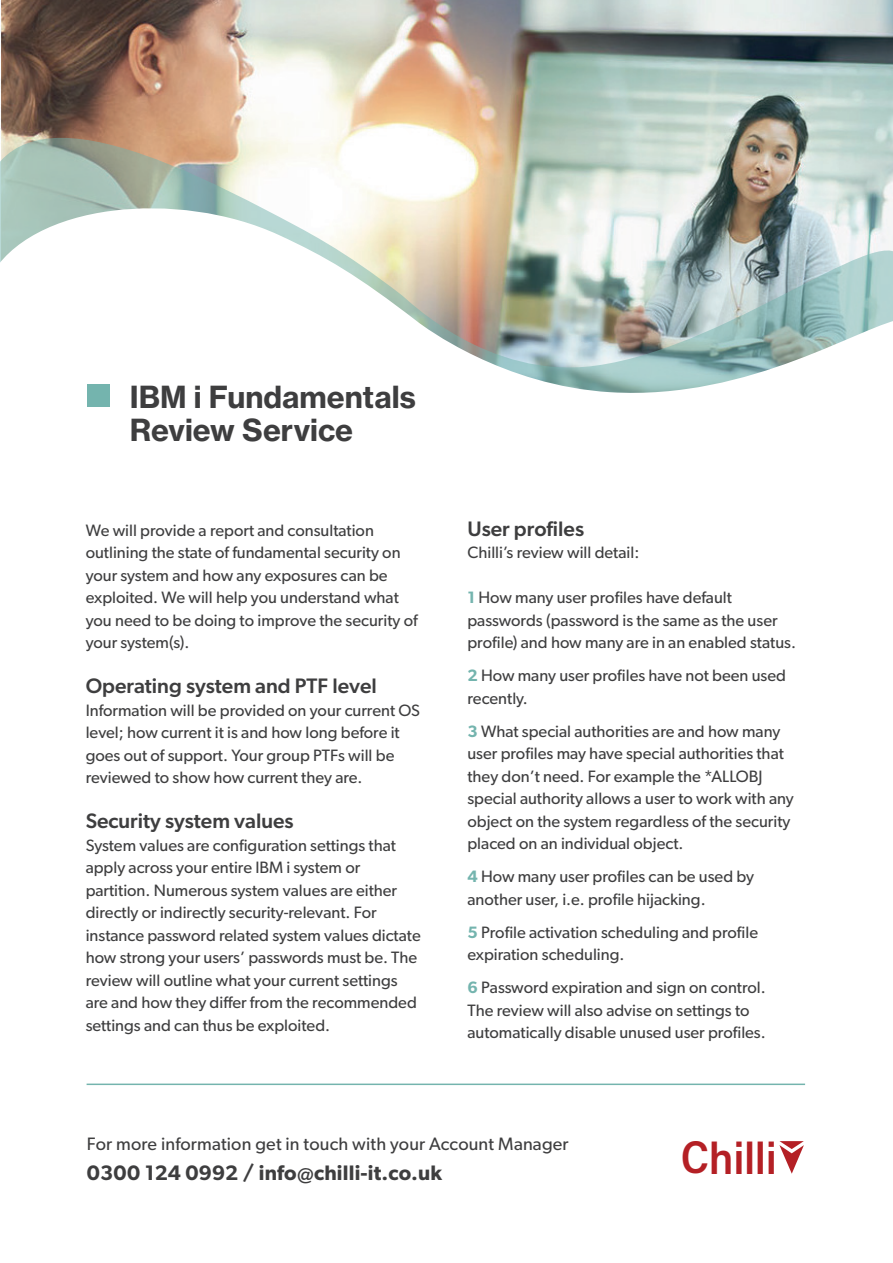
<style>
.page{position:relative;width:893px;height:1263px;background:#fff}
.page>*{position:absolute;margin:0;border:0;box-sizing:border-box;transform-origin:0 0}
.t1{font:30px/33px "N Haas Grotesk TX Pro 75 Bd";color:#3e3e3f}
.t2{font:500 21px "Gibson";color:#3e3e3f}
.t3{font:600 21px "Gibson";letter-spacing:.01em;color:#3e3e3f}
.t4{font:18px "Gibson";letter-spacing:.01em;color:#3e3e3f}
.t5{font:16.5px/22.5px "Gibson";color:#3e3e3f}
.s1{font-weight:600;color:#74b4ae}
</style>
<div class="page">
<img style="left:1px;top:0;width:892px;height:138px">
<svg style="left:0;top:138px;width:893px;height:51px"></svg>
<img style="left:0;top:189px;width:893px;height:218px">
<hr style="left:87px;top:1083px;width:718px;height:2px;background:#74b4ae">
<div style="left:87px;top:385px;width:22px;height:22px;background:#74b4ae"></div>
<svg style="left:779px;top:1141px;width:25px;height:33px"></svg>
<h1 class="t1" style="left:130px;top:380px;width:288px">IBM i Fundamentals<br>Review Service</h1>
<p class="t5" style="left:86px;top:518px;width:333px">We will provide a report and consultation outlining the state of fundamental security on your system and how any exposures can be exploited. We will help you understand what you need to be doing to improve the security of your system(s).</p>
<p class="t2" style="left:86px;top:673px;width:293px">Operating system and PTF level</p>
<p class="t5" style="left:86px;top:698px;width:336px">Information will be provided on your current OS level; how current it is and how long before it goes out of support. Your group PTFs will be reviewed to show how current they are.</p>
<p class="t2" style="left:86px;top:808px;width:209px">Security system values</p>
<p class="t5" style="left:86px;top:833px;width:336px">System values are configuration settings that apply across your entire IBM i system or partition. Numerous system values are either directly or indirectly security-relevant. For instance password related system values dictate how strong your users’ passwords must be. The review will outline what your current settings are and how they differ from the recommended settings and can thus be exploited.</p>
<p class="t2" style="left:467px;top:516px;width:118px">User profiles</p>
<p class="t5" style="left:467px;top:541px;width:173px">Chilli’s review will detail:</p>
<p class="t5" style="left:467px;top:586px;width:330px"><span class="s1">1</span> How many user profiles have default passwords (password is the same as the user profile) and how many are in an enabled status.</p>
<p class="t5" style="left:467px;top:664px;width:320px"><span class="s1">2</span> How many user profiles have not been used recently.</p>
<p class="t5" style="left:467px;top:719px;width:328px"><span class="s1">3</span> What special authorities are and how many user profiles may have special authorities that they don’t need. For example the *ALLOBJ special authority allows a user to work with any object on the system regardless of the security placed on an individual object.</p>
<p class="t5" style="left:467px;top:865px;width:288px"><span class="s1">4</span> How many user profiles can be used by another user, i.e. profile hijacking.</p>
<p class="t5" style="left:467px;top:920px;width:292px"><span class="s1">5</span> Profile activation scheduling and profile expiration scheduling.</p>
<p class="t5" style="left:467px;top:976px;width:300px"><span class="s1">6</span> Password expiration and sign on control.<br>The review will also advise on settings to automatically disable unused user profiles.</p>
<p class="t4" style="left:87px;top:1133px;width:483px">For more information get in touch with your Account Manager</p>
<p class="t3" style="left:87px;top:1160px;width:357px">0300 124 0992 / info@chilli-it.co.uk</p>
</div>
